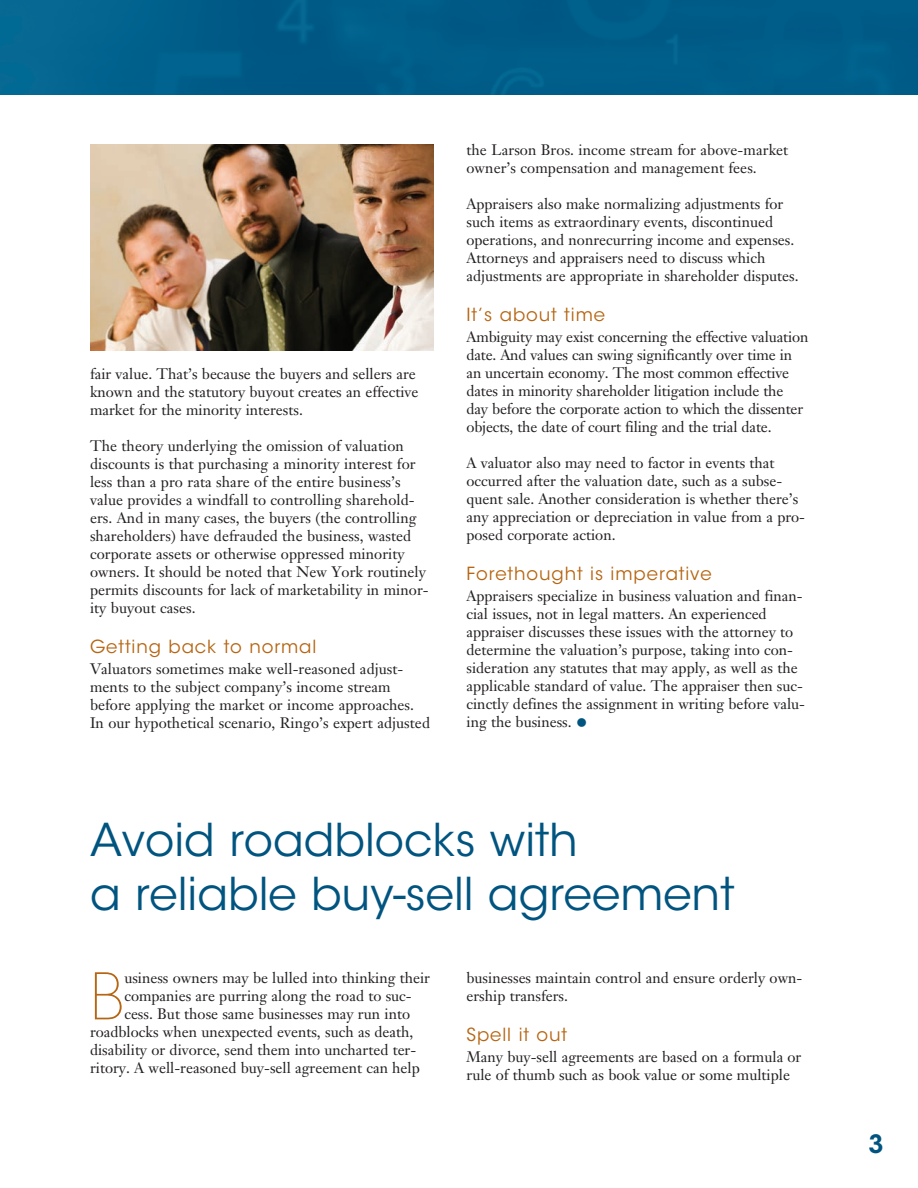
<style>
.page{position:relative;width:918px;height:1188px;background:#fff}
.page>*{position:absolute;margin:0;border:0;box-sizing:border-box;transform-origin:0 0}
.t1{font:200 63.6px "ITC Avant Garde Std";color:#b66512}
.t2{font:45px/54px "ITC Avant Garde Std";color:#005480}
.t3{font:600 25.05px "ITC Avant Garde Std";color:#005480}
.t4{font:18px "ITC Avant Garde Std";letter-spacing:.05em;color:#b66512}
.t5{font:15px/18px "Janson Text LT Std";color:#231f20}
.s1{color:#005480}
</style>
<div class="page">
<img style="left:0;top:0;width:918px;height:94px">
<img style="left:90px;top:144px;width:344px;height:206px">
<p class="t5" style="left:90px;top:365px;width:330px">fair value. That’s because the buyers and sellers are known and the statutory buyout creates an effective market for the minority interests.</p>
<p class="t5" style="left:90px;top:437px;width:340px">The theory underlying the omission of valuation discounts is that purchasing a minority interest for less than a pro rata share of the entire business’s value provides a windfall to controlling sharehold&shy;ers. And in many cases, the buyers (the controlling shareholders) have defrauded the business, wasted corporate assets or otherwise oppressed minority owners. It should be noted that New York routinely permits discounts for lack of marketability in minor&shy;ity buyout cases.</p>
<p class="t4" style="left:90px;top:636px;width:228px">Getting back to normal</p>
<p class="t5" style="left:90px;top:660px;width:342px">Valuators sometimes make well-reasoned adjust&shy;ments to the subject company’s income stream before applying the market or income approaches.<br>In our hypothetical scenario, Ringo’s expert adjusted</p>
<p class="t5" style="left:466px;top:141px;width:323px">the Larson Bros. income stream for above-market owner’s compensation and management fees.</p>
<p class="t5" style="left:466px;top:195px;width:334px">Appraisers also make normalizing adjustments for such items as extraordinary events, discontinued operations, and nonrecurring income and expenses.<br>Attorneys and appraisers need to discuss which adjustments are appropriate in shareholder disputes.</p>
<p class="t4" style="left:466px;top:304px;width:140px">It’s about time</p>
<p class="t5" style="left:466px;top:328px;width:343px">Ambiguity may exist concerning the effective valuation date. And values can swing significantly over time in an uncertain economy. The most common effective dates in minority shareholder litigation include the day before the corporate action to which the dissenter objects, the date of court filing and the trial date.</p>
<p class="t5" style="left:466px;top:454px;width:340px">A valuator also may need to factor in events that occurred after the valuation date, such as a subse&shy;quent sale. Another consideration is whether there’s any appreciation or depreciation in value from a pro&shy;posed corporate action.</p>
<p class="t4" style="left:466px;top:562px;width:247px">Forethought is imperative</p>
<p class="t5" style="left:466px;top:586px;width:340px">Appraisers specialize in business valuation and finan&shy;cial issues, not in legal matters. An experienced appraiser discusses these issues with the attorney to determine the valuation’s purpose, taking into con&shy;sideration any statutes that may apply, as well as the applicable standard of value. The appraiser then suc&shy;cinctly defines the assignment in writing before valu&shy;ing the business. <span class="s1">●</span></p>
<h2 class="t2" style="left:90px;top:814px;width:646px">Avoid roadblocks with<br>a reliable buy-sell agreement</h2>
<h1 class="t1" style="left:90px;top:959px;width:36px">B</h1>
<p class="t5" style="left:124px;top:969px;width:307px">usiness owners may be lulled into thinking their</p>
<p class="t5" style="left:124px;top:987px;width:289px">companies are purring along the road to suc-</p>
<p class="t5" style="left:124px;top:1005px;width:287px">cess. But those same businesses may run into</p>
<p class="t5" style="left:90px;top:1023px;width:325px">roadblocks when unexpected events, such as death,</p>
<p class="t5" style="left:90px;top:1041px;width:328px">disability or divorce, send them into uncharted ter-</p>
<p class="t5" style="left:90px;top:1059px;width:331px">ritory. A well-reasoned buy-sell agreement can help</p>
<p class="t5" style="left:467px;top:969px;width:337px">businesses maintain control and ensure orderly own&shy;ership transfers.</p>
<p class="t4" style="left:466px;top:1024px;width:102px">Spell it out</p>
<p class="t5" style="left:466px;top:1048px;width:336px">Many buy-sell agreements are based on a formula or rule of thumb such as book value or some multiple</p>
<h3 class="t3" style="left:868px;top:1128px;width:17px">3</h3>
</div>
